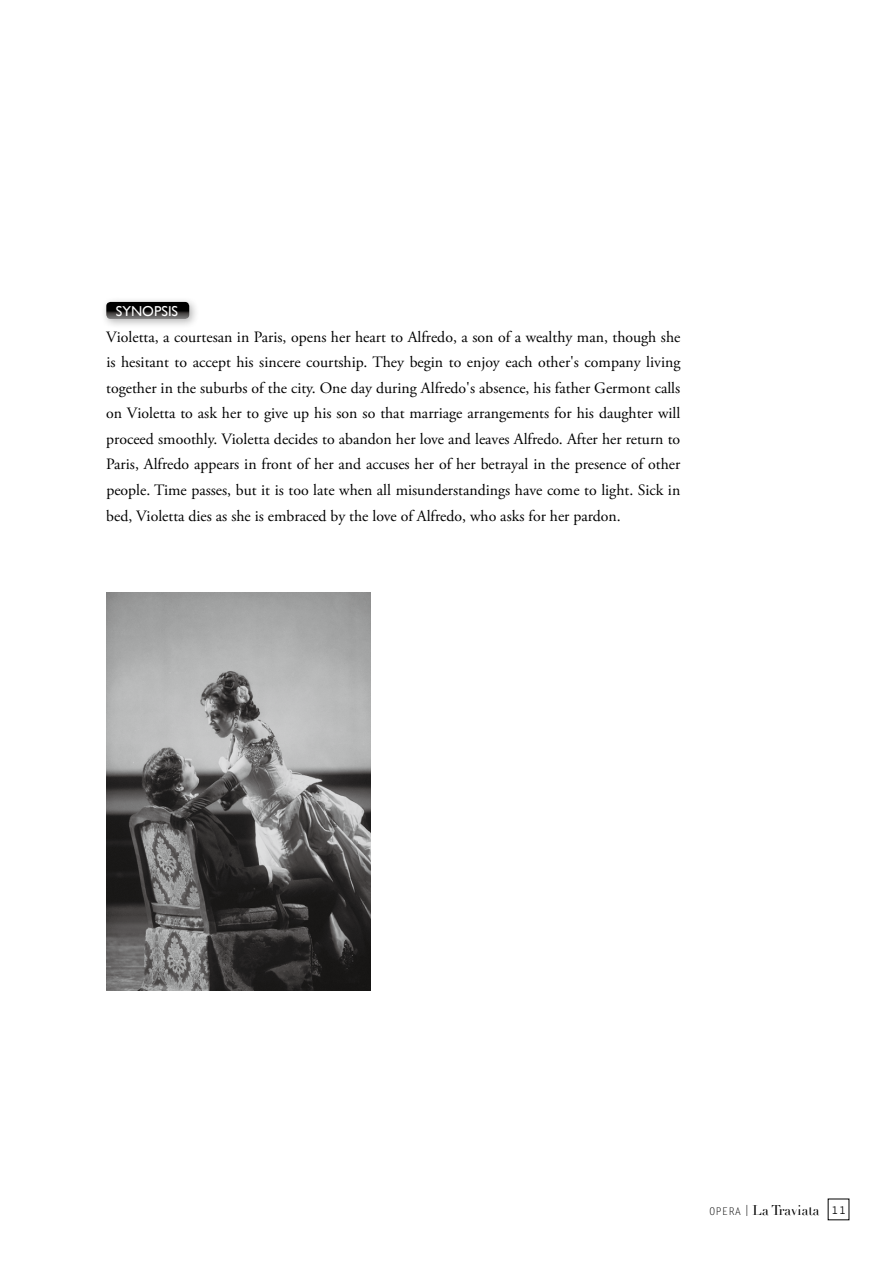
<style>
.page{position:relative;width:893px;height:1263px;background:#fff}
.page>*{position:absolute;margin:0;border:0;box-sizing:border-box;transform-origin:0 0}
.t1{font:15.75px/25.5px "Adobe Garamond Pro";color:#000;text-align:justify}
.t2{font:14.4px "Gill Sans";color:#fff}
.t3{font:13.8px "Didot";color:#000}
.s1{font-family:"Letter Gothic Std";font-size:10.65px}
.s2{font-family:"Ryumin Pro";font-weight:300;font-size:12.45px}
.s3{font-family:"Prestige Elite Std";font-weight:700;font-size:12.75px}
</style>
<div class="page">
<div style="left:100px;top:296px;width:100px;height:33px;background:#000;opacity:.3"></div>
<svg style="left:106px;top:302px;width:83px;height:17px"></svg>
<img style="left:106px;top:592px;width:265px;height:399px">
<p class="t2" style="left:116px;top:302px;width:64px">SYNOPSIS</p>
<p class="t1" style="left:106px;top:325px;width:576px">Violetta, a courtesan in Paris, opens her heart to Alfredo, a son of a wealthy man, though she is hesitant to accept his sincere courtship. They begin to enjoy each other's company living together in the suburbs of the city. One day during Alfredo's absence, his father Germont calls on Violetta to ask her to give up his son so that marriage arrangements for his daughter will proceed smoothly. Violetta decides to abandon her love and leaves Alfredo. After her return to Paris, Alfredo appears in front of her and accuses her of her betrayal in the presence of other people. Time passes, but it is too late when all misunderstandings have come to light. Sick in bed, Violetta dies as she is embraced by the love of Alfredo, who asks for her pardon.</p>
<p class="t3" style="left:709px;top:1202px;width:139px"><span class="s1">OPERA</span> <span class="s2">¦</span> La Traviata <span class="s3">11</span></p>
</div>
